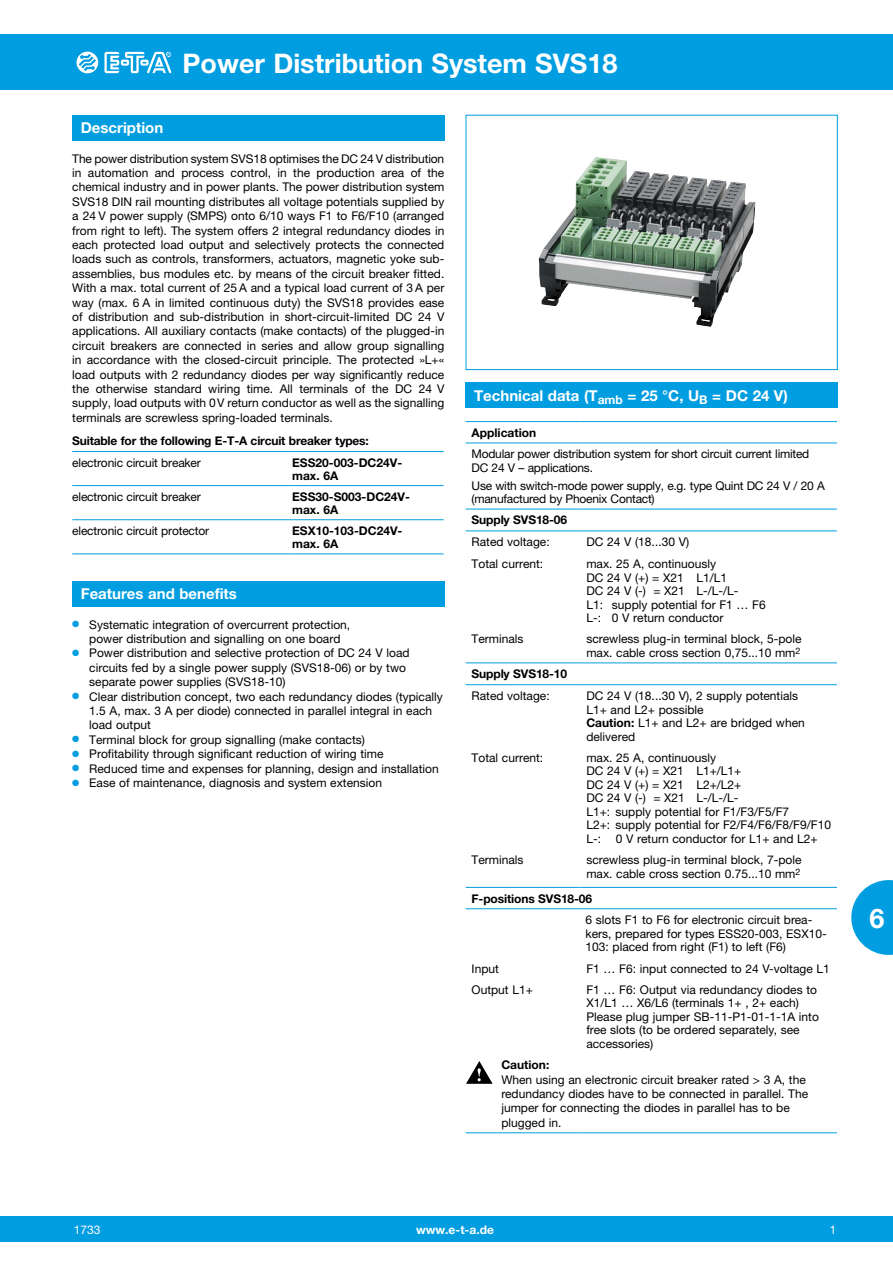
<style>
.page{position:relative;width:893px;height:1263px;background:#fff}
.page>*{position:absolute;margin:0;border:0;box-sizing:border-box;transform-origin:0 0}
.t1{font:700 27px "Helvetica Neue LT";color:#fff}
.t2{font:700 15px "Helvetica Neue LT";color:#fff}
.t3{font:12px/14.4px "Helvetica Neue LT";color:#000}
.t4{font:700 12px/12.8px "Helvetica Neue LT";letter-spacing:-.01em;color:#000}
.t5{font:12px/13.5px "Helvetica Neue LT";letter-spacing:-.02em;color:#000}
.t6{font:700 12px "Helvetica Neue LT";color:#fff}
.t7{font:12px "Helvetica Neue LT";color:#fff}
.t8{font:12px "Helvetica Neue LT";color:#fff;scale:.95 1}
.s1{color:#009de0}
.s2{font-weight:700}
</style>
<div class="page">
<div style="left:0;top:1216px;width:893px;height:26px;background:#009de0"></div>
<div style="left:0;top:34px;width:893px;height:55px;background:#009de0"></div>
<svg style="left:77px;top:51px;width:95px;height:22px"></svg>
<svg style="left:851px;top:880px;width:42px;height:75px"></svg>
<div style="left:72px;top:115px;width:372px;height:25px;background:#009de0"></div>
<div style="left:466px;top:383px;width:372px;height:25px;background:#009de0"></div>
<div style="left:72px;top:581px;width:372px;height:25px;background:#009de0"></div>
<div style="left:466px;top:115px;width:372px;height:255px;border:1px solid #009de0"></div>
<hr style="left:466px;top:421px;width:114px;height:1px;background:#009de0">
<hr style="left:580px;top:421px;width:257px;height:1px;background:#009de0">
<hr style="left:466px;top:443px;width:114px;height:1px;background:#009de0">
<hr style="left:580px;top:443px;width:257px;height:1px;background:#009de0">
<hr style="left:466px;top:509px;width:114px;height:1px;background:#009de0">
<hr style="left:580px;top:509px;width:257px;height:1px;background:#009de0">
<hr style="left:466px;top:530px;width:114px;height:1px;background:#009de0">
<hr style="left:580px;top:530px;width:257px;height:1px;background:#009de0">
<hr style="left:466px;top:662px;width:114px;height:1px;background:#009de0">
<hr style="left:580px;top:662px;width:257px;height:1px;background:#009de0">
<hr style="left:466px;top:684px;width:114px;height:1px;background:#009de0">
<hr style="left:580px;top:684px;width:257px;height:1px;background:#009de0">
<hr style="left:466px;top:887px;width:114px;height:1px;background:#009de0">
<hr style="left:580px;top:887px;width:257px;height:1px;background:#009de0">
<hr style="left:466px;top:908px;width:114px;height:1px;background:#009de0">
<hr style="left:580px;top:908px;width:257px;height:1px;background:#009de0">
<hr style="left:466px;top:1132px;width:114px;height:1px;background:#009de0">
<hr style="left:580px;top:1132px;width:257px;height:1px;background:#009de0">
<svg style="left:466px;top:1061px;width:27px;height:23px"></svg>
<hr style="left:72px;top:451px;width:220px;height:1px;background:#009de0">
<hr style="left:292px;top:451px;width:152px;height:1px;background:#009de0">
<hr style="left:72px;top:485px;width:220px;height:1px;background:#009de0">
<hr style="left:292px;top:485px;width:152px;height:1px;background:#009de0">
<hr style="left:72px;top:519px;width:220px;height:1px;background:#009de0">
<hr style="left:292px;top:519px;width:152px;height:1px;background:#009de0">
<hr style="left:72px;top:553px;width:220px;height:1px;background:#009de0">
<hr style="left:292px;top:553px;width:152px;height:1px;background:#009de0">
<img style="left:539px;top:157px;width:216px;height:170px">
<p class="t2" style="left:81px;top:118px;width:84px">Description</p>
<h1 class="t1" style="left:183px;top:46px;width:436px">Power Distribution System SVS18</h1>
<p class="t3" style="left:72px;top:151px;width:374px;text-align:justify">The power distribution system SVS18 optimises the DC 24 V distribution in automation and process control, in the production area of the chemical industry and in power plants. The power distribution system SVS18 DIN rail mounting distributes all voltage potentials supplied by a 24 V power supply (SMPS) onto 6/10 ways F1 to F6/F10 (arranged from right to left). The system offers 2 integral redundancy diodes in each protected load output and selectively protects the connected loads such as controls, transformers, actuators, magnetic yoke sub&shy;assemblies, bus modules etc. by means of the circuit breaker fitted.<br>With a max. total current of 25 A and a typical load current of 3 A per way (max. 6 A in limited continuous duty) the SVS18 provides ease of distribution and sub-distribution in short-circuit-limited DC 24 V applications. All auxiliary contacts (make contacts) of the plugged-in circuit breakers are connected in series and allow group signalling in accordance with the closed-circuit principle. The protected »L+« load outputs with 2 redundancy diodes per way significantly reduce the otherwise standard wiring time. All terminals of the DC 24 V supply, load outputs with 0V return conductor as well as the signalling terminals are screwless spring-loaded terminals.</p>
<p class="t4" style="left:72px;top:434px;width:298px">Suitable for the following E-T-A circuit breaker types:</p>
<p class="t3" style="left:72px;top:455px;width:130px">electronic circuit breaker</p>
<p class="t4" style="left:292px;top:456px;width:112px">ESS20-003-DC24V&shy;max. 6A</p>
<p class="t3" style="left:72px;top:489px;width:130px">electronic circuit breaker</p>
<p class="t4" style="left:292px;top:490px;width:119px">ESS30-S003-DC24V&shy;max. 6A</p>
<p class="t3" style="left:72px;top:523px;width:138px">electronic circuit protector</p>
<p class="t4" style="left:292px;top:524px;width:112px">ESX10-103-DC24V&shy;max. 6A</p>
<p class="t2" style="left:81px;top:584px;width:158px">Features and benefits</p>
<p class="t3" style="left:89px;top:617px;width:262px;text-indent:-17px"><span class="s1">●</span> Systematic integration of overcurrent protection, power distribution and signalling on one board</p>
<p class="t3" style="left:89px;top:646px;width:322px;text-indent:-17px"><span class="s1">●</span> Power distribution and selective protection of DC 24 V load circuits fed by a single power supply (SVS18-06) or by two separate power supplies (SVS18-10)</p>
<p class="t3" style="left:89px;top:689px;width:355px;text-indent:-17px"><span class="s1">●</span> Clear distribution concept, two each redundancy diodes (typically<br>1.5 A, max. 3 A per diode) connected in parallel integral in each load output</p>
<p class="t3" style="left:72px;top:732px;width:294px"><span class="s1">●</span> Terminal block for group signalling (make contacts)</p>
<p class="t3" style="left:72px;top:746px;width:313px"><span class="s1">●</span> Profitability through significant reduction of wiring time</p>
<p class="t3" style="left:72px;top:761px;width:368px"><span class="s1">●</span> Reduced time and expenses for planning, design and installation</p>
<p class="t3" style="left:72px;top:775px;width:311px"><span class="s1">●</span> Ease of maintenance, diagnosis and system extension</p>
<p class="t2" style="left:474px;top:386px;width:315px">Technical data (T<sub>amb</sub> = 25 °C, U<sub>B</sub> = DC 24 V)</p>
<p class="t4" style="left:472px;top:426px;width:66px">Application</p>
<p class="t5" style="left:472px;top:447px;width:339px">Modular power distribution system for short circuit current limited<br>DC 24 V – applications.</p>
<p class="t5" style="left:472px;top:478px;width:355px">Use with switch-mode power supply, e.g. type Quint DC 24 V / 20 A (manufactured by Phoenix Contact)</p>
<p class="t4" style="left:472px;top:513px;width:97px">Supply SVS18-06</p>
<p class="t3" style="left:472px;top:535px;width:80px">Rated voltage:</p>
<p class="t3" style="left:586px;top:535px;width:104px">DC 24 V (18...30 V)</p>
<p class="t3" style="left:472px;top:556px;width:73px">Total current:</p>
<p class="t3" style="left:586px;top:557px;width:181px;line-height:13.5px">max. 25 A, continuously<br>DC 24 V (+) = X21 L1/L1<br>DC 24 V (-) = X21 L-/L-/L-<br>L1: supply potential for F1 … F6<br>L-: 0 V return conductor</p>
<p class="t3" style="left:472px;top:632px;width:54px">Terminals</p>
<p class="t3" style="left:586px;top:632px;width:217px;line-height:13.5px">screwless plug-in terminal block, 5-pole max. cable cross section 0,75...10 mm<sup>2</sup></p>
<p class="t4" style="left:472px;top:667px;width:97px">Supply SVS18-10</p>
<p class="t3" style="left:472px;top:688px;width:80px">Rated voltage:</p>
<p class="t3" style="left:586px;top:689px;width:220px;line-height:13.5px">DC 24 V (18...30 V), 2 supply potentials<br>L1+ and L2+ possible<br><span class="s2">Caution:</span> L1+ and L2+ are bridged when delivered</p>
<p class="t3" style="left:472px;top:750px;width:73px">Total current:</p>
<p class="t3" style="left:586px;top:751px;width:246px;line-height:13.5px">max. 25 A, continuously<br>DC 24 V (+) = X21 L1+/L1+<br>DC 24 V (+) = X21 L2+/L2+<br>DC 24 V (-) = X21 L-/L-/L-<br>L1+: supply potential for F1/F3/F5/F7<br>L2+: supply potential for F2/F4/F6/F8/F9/F10<br>L-: 0 V return conductor for L1+ and L2+</p>
<p class="t3" style="left:472px;top:853px;width:54px">Terminals</p>
<p class="t3" style="left:586px;top:853px;width:217px;line-height:13.5px">screwless plug-in terminal block, 7-pole max. cable cross section 0.75...10 mm<sup>2</sup></p>
<p class="t4" style="left:472px;top:892px;width:122px">F-positions SVS18-06</p>
<p class="t3" style="left:586px;top:913px;width:243px;line-height:13.5px">6 slots F1 to F6 for electronic circuit brea&shy;kers, prepared for types ESS20-003, ESX10-<br>103: placed from right (F1) to left (F6)</p>
<p class="t3" style="left:472px;top:961px;width:29px">Input</p>
<p class="t3" style="left:586px;top:961px;width:245px">F1 … F6: input connected to 24 V-voltage L1</p>
<p class="t3" style="left:472px;top:982px;width:63px">Output L1+</p>
<p class="t3" style="left:586px;top:983px;width:234px;line-height:13.5px">F1 … F6: Output via redundancy diodes to X1/L1 … X6/L6 (terminals 1+ , 2+ each)<br>Please plug jumper SB-11-P1-01-1-1A into free slots (to be ordered separately, see accessories)</p>
<p class="t4" style="left:501px;top:1058px;width:49px">Caution:</p>
<p class="t3" style="left:501px;top:1072px;width:308px">When using an electronic circuit breaker rated &gt; 3 A, the redundancy diodes have to be connected in parallel. The jumper for connecting the diodes in parallel has to be plugged in.</p>
<h1 class="t1" style="left:869px;top:902px;width:17px">6</h1>
<p class="t7" style="left:74px;top:1222px;width:28px">1733</p>
<p class="t6" style="left:416px;top:1222px;width:79px">www.e-t-a.de</p>
<p class="t8" style="left:830px;top:1222px;width:8px">1</p>
</div>
